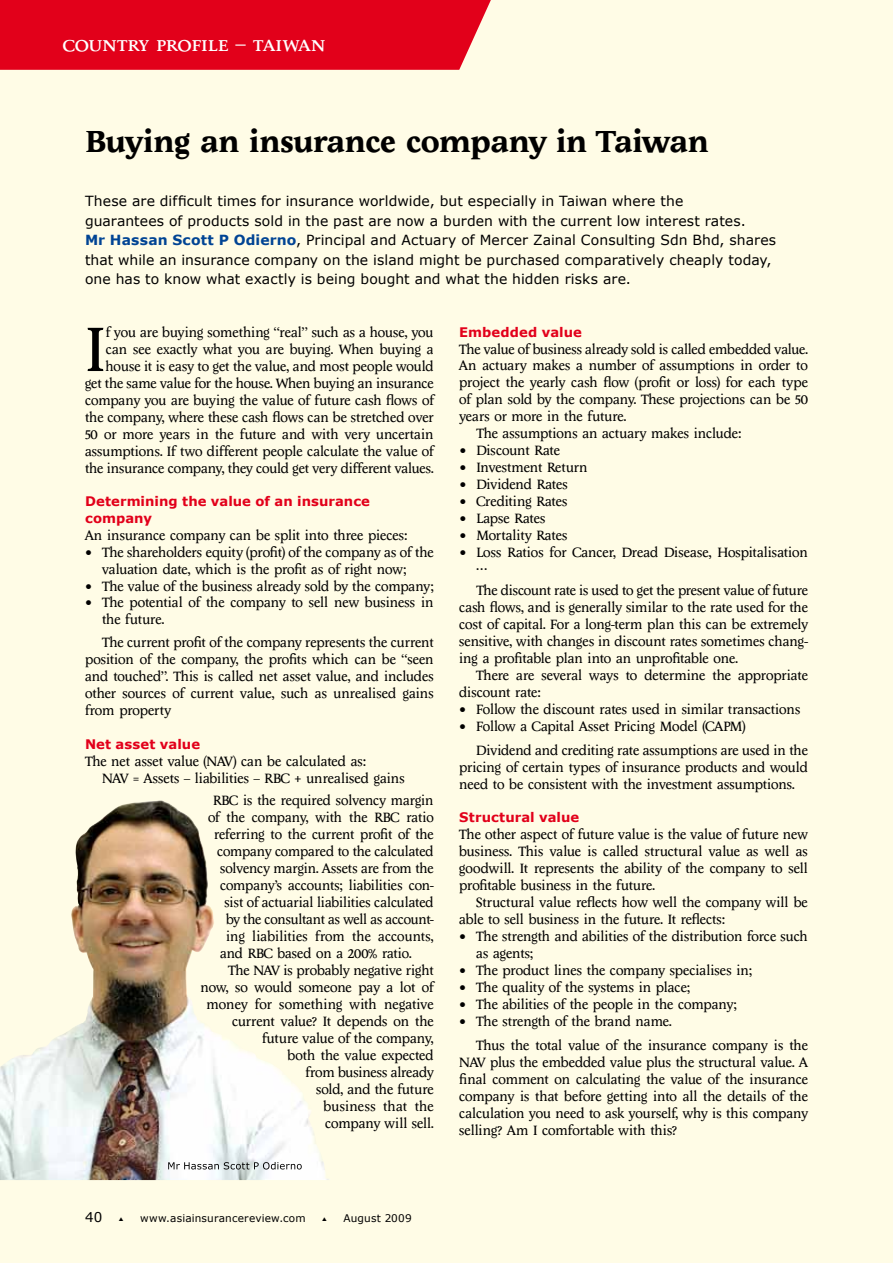
<style>
.page{position:relative;width:893px;height:1263px;background:#fffce6}
.page>*{position:absolute;margin:0;border:0;box-sizing:border-box;transform-origin:0 0}
.t1{font:64.8px "Economist 101";color:#000}
.t2{font:700 31.5px "Economist 101";letter-spacing:.01em;color:#000}
.t3{font:22.5px "Economist 101 Small Cap";letter-spacing:-.01em;color:#fff}
.t4{font:13.95px/17px "Economist 101";letter-spacing:-.005em;color:#000}
.t5{font:13.95px/19.5px "Verdana";letter-spacing:.005em;color:#000}
.t6{font:13.5px "Verdana";color:#000}
.t7{font:700 13.2px/16.5px "Verdana";letter-spacing:.005em;color:#e2001a}
.t8{font:10.5px "Verdana";letter-spacing:.02em;color:#000}
.s1{font-weight:700;color:#004494}
</style>
<div class="page">
<img style="left:0;top:800px;width:329px;height:380px">
<svg style="left:168px;top:1162px;width:134px;height:7px"></svg>
<div style="left:0;top:0;width:491px;height:70px;background:#e2001a"></div>
<h3 class="t3" style="left:63px;top:34px;width:264px">Country ProFIle – Taiwan</h3>
<h2 class="t2" style="left:85px;top:124px;width:625px">Buying an insurance company in Taiwan</h2>
<p class="t5" style="left:85px;top:191px;width:693px">These are difficult times for insurance worldwide, but especially in Taiwan where the<br>guarantees of products sold in the past are now a burden with the current low interest rates.<br><span class="s1">Mr Hassan Scott P Odierno</span>, Principal and Actuary of Mercer Zainal Consulting Sdn Bhd, shares that while an insurance company on the island might be purchased comparatively cheaply today, one has to know what exactly is being bought and what the hidden risks are.</p>
<p class="t4" style="left:85px;top:324px;width:350px;text-align:right">f you are buying something “real” such as a house, you can see exactly what you are buying. When buying a house it is easy to get the value, and most people would<br>get the same value for the house. When buying an insurance company you are buying the value of future cash flows of the company, where these cash flows can be stretched over 50 or more years in the future and with very uncertain assumptions. If two different people calculate the value of the insurance company, they could get very different values.</p>
<p class="t7" style="left:85px;top:493px;width:287px">Determining the value of an insurance company</p>
<p class="t4" style="left:85px;top:527px;width:324px">An insurance company can be split into three pieces:</p>
<p class="t4" style="left:102px;top:544px;width:333px;text-indent:-17px">• The shareholders equity (profit) of the company as of the valuation date, which is the profit as of right now;</p>
<p class="t4" style="left:85px;top:577px;width:350px">• The value of the business already sold by the company;</p>
<p class="t4" style="left:102px;top:594px;width:333px;text-indent:-17px">• The potential of the company to sell new business in the future.</p>
<p class="t4" style="left:85px;top:634px;width:350px;text-align:justify;text-indent:17px">The current profit of the company represents the current position of the company, the profits which can be “seen and touched”. This is called net asset value, and includes other sources of current value, such as unrealised gains from property</p>
<p class="t7" style="left:85px;top:735px;width:117px">Net asset value</p>
<p class="t4" style="left:102px;top:753px;width:304px;text-indent:-17px">The net asset value (NAV) can be calculated as:<br>NAV = Assets – liabilities – RBC + unrealised gains</p>
<p class="t4" style="left:213px;top:792px;width:222px">RBC is the required solvency margin</p>
<p class="t4" style="left:208px;top:809px;width:227px">of the company, with the RBC ratio</p>
<p class="t4" style="left:214px;top:826px;width:221px">referring to the current profit of the</p>
<p class="t4" style="left:217px;top:843px;width:218px">company compared to the calculated</p>
<p class="t4" style="left:220px;top:860px;width:215px">solvency margin. Assets are from the</p>
<p class="t4" style="left:220px;top:877px;width:215px">company’s accounts; liabilities con-</p>
<p class="t4" style="left:225px;top:894px;width:211px">sist of actuarial liabilities calculated</p>
<p class="t4" style="left:226px;top:911px;width:209px">by the consultant as well as account-</p>
<p class="t4" style="left:226px;top:928px;width:209px">ing liabilities from the accounts,</p>
<p class="t4" style="left:220px;top:945px;width:193px">and RBC based on a 200% ratio.</p>
<p class="t4" style="left:228px;top:962px;width:207px">The NAV is probably negative right</p>
<p class="t4" style="left:201px;top:979px;width:235px">now, so would someone pay a lot of</p>
<p class="t4" style="left:207px;top:996px;width:229px">money for something with negative</p>
<p class="t4" style="left:232px;top:1013px;width:203px">current value? It depends on the</p>
<p class="t4" style="left:262px;top:1030px;width:173px">future value of the company,</p>
<p class="t4" style="left:288px;top:1047px;width:148px">both the value expected</p>
<p class="t4" style="left:306px;top:1064px;width:130px">from business already</p>
<p class="t4" style="left:316px;top:1081px;width:119px">sold, and the future</p>
<p class="t4" style="left:324px;top:1098px;width:112px">business that the</p>
<p class="t4" style="left:325px;top:1114px;width:110px">company will sell.</p>
<h1 class="t1" style="left:85px;top:314px;width:22px">I</h1>
<p class="t7" style="left:459px;top:323px;width:124px">Embedded value</p>
<p class="t4" style="left:459px;top:341px;width:350px">The value of business already sold is called embedded value.</p>
<p class="t4" style="left:459px;top:357px;width:350px">An actuary makes a number of assumptions in order to</p>
<p class="t4" style="left:459px;top:374px;width:350px">project the yearly cash flow (profit or loss) for each type</p>
<p class="t4" style="left:459px;top:391px;width:350px">of plan sold by the company. These projections can be 50</p>
<p class="t4" style="left:459px;top:408px;width:169px">years or more in the future.</p>
<p class="t4" style="left:476px;top:425px;width:266px">The assumptions an actuary makes include:</p>
<p class="t4" style="left:459px;top:442px;width:102px">• Discount Rate</p>
<p class="t4" style="left:459px;top:459px;width:130px">• Investment Return</p>
<p class="t4" style="left:459px;top:476px;width:110px">• Dividend Rates</p>
<p class="t4" style="left:459px;top:493px;width:110px">• Crediting Rates</p>
<p class="t4" style="left:459px;top:510px;width:88px">• Lapse Rates</p>
<p class="t4" style="left:459px;top:527px;width:110px">• Mortality Rates</p>
<p class="t4" style="left:476px;top:546px;width:333px;line-height:13.5px;text-indent:-17px">• Loss Ratios for Cancer, Dread Disease, Hospitalisation …</p>
<p class="t4" style="left:459px;top:582px;width:350px;text-align:justify;text-indent:17px">The discount rate is used to get the present value of future cash flows, and is generally similar to the rate used for the cost of capital. For a long-term plan this can be extremely sensitive, with changes in discount rates sometimes chang&shy;ing a profitable plan into an unprofitable one.</p>
<p class="t4" style="left:459px;top:667px;width:350px;text-indent:17px">There are several ways to determine the appropriate discount rate:</p>
<p class="t4" style="left:459px;top:701px;width:343px">• Follow the discount rates used in similar transactions</p>
<p class="t4" style="left:476px;top:714px;width:333px;line-height:24.5px;text-indent:-17px">• Follow a Capital Asset Pricing Model (CAPM)<br>Dividend and crediting rate assumptions are used in the</p>
<p class="t4" style="left:459px;top:759px;width:350px">pricing of certain types of insurance products and would need to be consistent with the investment assumptions.</p>
<p class="t7" style="left:459px;top:809px;width:121px">Structural value</p>
<p class="t4" style="left:459px;top:826px;width:350px;text-align:justify">The other aspect of future value is the value of future new business. This value is called structural value as well as goodwill. It represents the ability of the company to sell profitable business in the future.</p>
<p class="t4" style="left:459px;top:894px;width:350px;text-indent:17px">Structural value reflects how well the company will be able to sell business in the future. It reflects:</p>
<p class="t4" style="left:476px;top:928px;width:333px;text-indent:-17px">• The strength and abilities of the distribution force such as agents;</p>
<p class="t4" style="left:459px;top:962px;width:294px">• The product lines the company specialises in;</p>
<p class="t4" style="left:459px;top:979px;width:232px">• The quality of the systems in place;</p>
<p class="t4" style="left:459px;top:996px;width:279px">• The abilities of the people in the company;</p>
<p class="t4" style="left:476px;top:1009px;width:333px;line-height:24.5px;text-indent:-17px">• The strength of the brand name.<br>Thus the total value of the insurance company is the</p>
<p class="t4" style="left:459px;top:1054px;width:350px;text-align:justify">NAV plus the embedded value plus the structural value. A final comment on calculating the value of the insurance company is that before getting into all the details of the calculation you need to ask yourself, why is this company selling? Am I comfortable with this?</p>
<p class="t6" style="left:85px;top:1209px;width:19px">40</p>
<p class="t8" style="left:119px;top:1212px;width:188px">▲ www.asiainsurancereview.com</p>
<p class="t8" style="left:322px;top:1212px;width:91px">▲ August 2009</p>
</div>
